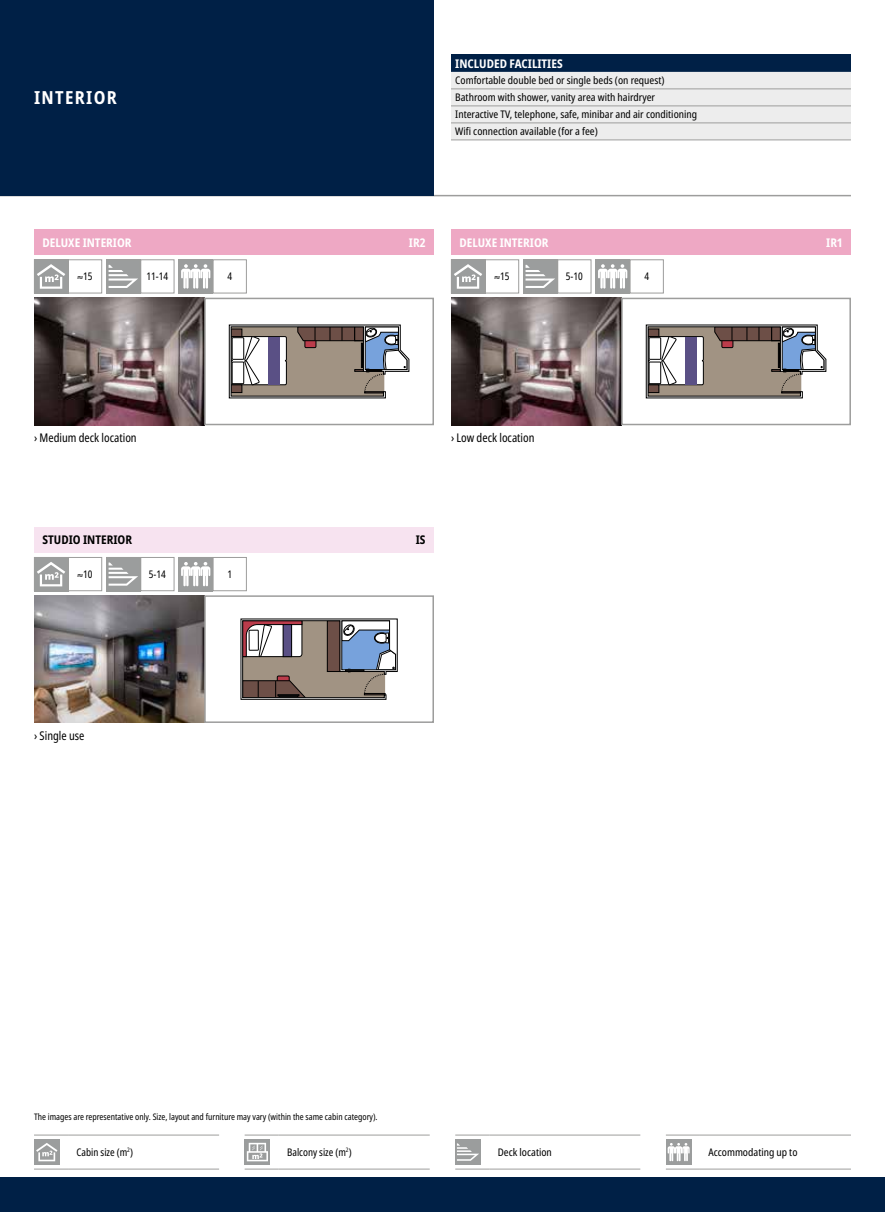
<style>
.page{position:relative;width:885px;height:1212px;background:#fff}
.page>*{position:absolute;margin:0;border:0;box-sizing:border-box;transform-origin:0 0}
.t1{font:700 condensed 18px "Noto Sans";letter-spacing:.075em;color:#fff}
.t2{font:700 condensed 12px "Noto Sans";color:#fff}
.t3{font:condensed 12px "Noto Sans";color:#000;scale:.95 1}
.t4{font:700 condensed 12px "Noto Sans";color:#000}
.t5{font:condensed 10.5px/17.1px "Noto Sans";color:#000}
.t6{font:condensed 10.5px "Noto Sans";color:#000;scale:.95 1}
.t7{font:condensed 9px "Noto Sans";color:#000;scale:.95 1}
</style>
<div class="page">
<img style="left:34px;top:595px;width:170px;height:128px">
<img style="left:451px;top:298px;width:170px;height:127px">
<svg style="left:241px;top:619px;width:156px;height:80px"></svg>
<div style="left:204px;top:595px;width:230px;height:128px;border:2px solid #9d9d9c"></div>
<svg style="left:646px;top:325px;width:180px;height:73px"></svg>
<div style="left:621px;top:298px;width:229px;height:127px;border:2px solid #9d9d9c"></div>
<img style="left:34px;top:298px;width:170px;height:127px">
<svg style="left:229px;top:325px;width:180px;height:73px"></svg>
<div style="left:204px;top:298px;width:230px;height:127px;border:2px solid #9d9d9c"></div>
<hr style="left:0;top:195px;width:850px;height:1px;background:#9d9d9c">
<div style="left:0;top:1178px;width:884px;height:34px;background:#002046"></div>
<div style="left:179px;top:259px;width:34px;height:34px;background:#9b9d9d"></div>
<svg style="left:181px;top:264px;width:29px;height:25px"></svg>
<div style="left:595px;top:259px;width:34px;height:34px;background:#9b9d9d"></div>
<svg style="left:598px;top:264px;width:29px;height:25px"></svg>
<div style="left:213px;top:259px;width:34px;height:34px;border:1px solid #9d9d9c"></div>
<div style="left:629px;top:259px;width:34px;height:34px;border:1px solid #9d9d9c"></div>
<div style="left:451px;top:259px;width:34px;height:34px;background:#9b9d9d"></div>
<svg style="left:454px;top:264px;width:28px;height:25px"></svg>
<div style="left:485px;top:259px;width:34px;height:34px;border:1px solid #9d9d9c"></div>
<div style="left:523px;top:259px;width:34px;height:34px;background:#9b9d9d"></div>
<svg style="left:525px;top:265px;width:30px;height:23px"></svg>
<div style="left:557px;top:259px;width:34px;height:34px;border:1px solid #9d9d9c"></div>
<div style="left:34px;top:259px;width:34px;height:34px;background:#9b9d9d"></div>
<svg style="left:37px;top:264px;width:28px;height:25px"></svg>
<div style="left:68px;top:259px;width:34px;height:34px;border:1px solid #9d9d9c"></div>
<div style="left:106px;top:259px;width:34px;height:34px;background:#9b9d9d"></div>
<svg style="left:109px;top:265px;width:29px;height:23px"></svg>
<div style="left:140px;top:259px;width:34px;height:34px;border:1px solid #9d9d9c"></div>
<div style="left:179px;top:557px;width:34px;height:34px;background:#9b9d9d"></div>
<svg style="left:181px;top:562px;width:29px;height:24px"></svg>
<div style="left:213px;top:557px;width:34px;height:34px;border:1px solid #9d9d9c"></div>
<div style="left:34px;top:557px;width:34px;height:34px;background:#9b9d9d"></div>
<svg style="left:37px;top:562px;width:28px;height:24px"></svg>
<div style="left:68px;top:557px;width:34px;height:34px;border:1px solid #9d9d9c"></div>
<div style="left:106px;top:557px;width:34px;height:34px;background:#9b9d9d"></div>
<svg style="left:109px;top:562px;width:29px;height:24px"></svg>
<div style="left:140px;top:557px;width:34px;height:34px;border:1px solid #9d9d9c"></div>
<hr style="left:884px;top:0;width:1px;height:196px;background:#002046">
<div style="left:0;top:0;width:434px;height:196px;background:#002046"></div>
<div style="left:34px;top:527px;width:400px;height:26px;background:#f7e3f0"></div>
<div style="left:451px;top:230px;width:399px;height:25px;background:#eea8c4"></div>
<div style="left:34px;top:230px;width:400px;height:25px;background:#eea8c4"></div>
<div style="left:451px;top:55px;width:399px;height:17px;background:#002046"></div>
<div style="left:451px;top:72px;width:399px;height:68px;background:#ededed"></div>
<hr style="left:451px;top:88px;width:399px;height:1px;background:#9d9d9c">
<hr style="left:451px;top:105px;width:399px;height:1px;background:#9d9d9c">
<hr style="left:451px;top:123px;width:399px;height:1px;background:#9d9d9c">
<hr style="left:451px;top:140px;width:399px;height:1px;background:#9d9d9c">
<hr style="left:34px;top:1135px;width:34px;height:1px;background:#9d9d9c">
<hr style="left:68px;top:1135px;width:151px;height:1px;background:#9d9d9c">
<hr style="left:34px;top:1169px;width:34px;height:1px;background:#9d9d9c">
<hr style="left:68px;top:1169px;width:151px;height:1px;background:#9d9d9c">
<div style="left:34px;top:1139px;width:26px;height:26px;background:#9b9d9d"></div>
<svg style="left:36px;top:1143px;width:21px;height:18px"></svg>
<hr style="left:244px;top:1135px;width:35px;height:1px;background:#9d9d9c">
<hr style="left:279px;top:1135px;width:150px;height:1px;background:#9d9d9c">
<hr style="left:244px;top:1169px;width:35px;height:1px;background:#9d9d9c">
<hr style="left:279px;top:1169px;width:150px;height:1px;background:#9d9d9c">
<svg style="left:244px;top:1139px;width:26px;height:26px"></svg>
<svg style="left:247px;top:1143px;width:21px;height:18px"></svg>
<hr style="left:455px;top:1135px;width:34px;height:1px;background:#9d9d9c">
<hr style="left:489px;top:1135px;width:151px;height:1px;background:#9d9d9c">
<hr style="left:455px;top:1169px;width:34px;height:1px;background:#9d9d9c">
<hr style="left:489px;top:1169px;width:151px;height:1px;background:#9d9d9c">
<div style="left:455px;top:1139px;width:25px;height:26px;background:#9b9d9d"></div>
<svg style="left:457px;top:1143px;width:22px;height:18px"></svg>
<hr style="left:665px;top:1135px;width:34px;height:1px;background:#9d9d9c">
<hr style="left:699px;top:1135px;width:151px;height:1px;background:#9d9d9c">
<hr style="left:665px;top:1169px;width:34px;height:1px;background:#9d9d9c">
<hr style="left:699px;top:1169px;width:151px;height:1px;background:#9d9d9c">
<div style="left:665px;top:1139px;width:26px;height:26px;background:#9b9d9d"></div>
<svg style="left:667px;top:1143px;width:22px;height:18px"></svg>
<h1 class="t1" style="left:34px;top:85px;width:84px">INTERIOR</h1>
<p class="t2" style="left:455px;top:55px;width:109px">INCLUDED FACILITIES</p>
<p class="t5" style="left:455px;top:72px;width:243px">Comfortable double bed or single beds (on request)<br>Bathroom with shower, vanity area with hairdryer Interactive TV, telephone, safe, minibar and air conditioning Wifi connection available (for a fee)</p>
<p class="t2" style="left:43px;top:234px;width:91px">DELUXE INTERIOR</p>
<p class="t2" style="left:409px;top:234px;width:18px">IR2</p>
<p class="t2" style="left:459px;top:234px;width:91px">DELUXE INTERIOR</p>
<p class="t2" style="left:826px;top:234px;width:18px">IR1</p>
<p class="t6" style="left:78px;top:269px;width:17px">≈15</p>
<p class="t6" style="left:146px;top:269px;width:24px">11-14</p>
<p class="t6" style="left:227px;top:269px;width:6px">4</p>
<p class="t6" style="left:494px;top:269px;width:17px">≈15</p>
<p class="t6" style="left:566px;top:269px;width:19px">5-10</p>
<p class="t6" style="left:644px;top:269px;width:6px">4</p>
<p class="t3" style="left:34px;top:430px;width:110px">› Medium deck location</p>
<p class="t3" style="left:451px;top:430px;width:89px">› Low deck location</p>
<p class="t4" style="left:43px;top:531px;width:91px">STUDIO INTERIOR</p>
<p class="t4" style="left:415px;top:531px;width:11px">IS</p>
<p class="t6" style="left:78px;top:567px;width:17px">≈10</p>
<p class="t6" style="left:149px;top:567px;width:19px">5-14</p>
<p class="t6" style="left:227px;top:567px;width:6px">1</p>
<p class="t3" style="left:34px;top:727px;width:54px">› Single use</p>
<p class="t7" style="left:34px;top:1110px;width:363px">The images are representative only. Size, layout and furniture may vary (within the same cabin category).</p>
<p class="t6" style="left:77px;top:1145px;width:61px">Cabin size (m<sup>2</sup>)</p>
<p class="t6" style="left:287px;top:1145px;width:69px">Balcony size (m<sup>2</sup>)</p>
<p class="t5" style="left:497px;top:1144px;width:56px">Deck location</p>
<p class="t5" style="left:708px;top:1144px;width:91px">Accommodating up to</p>
</div>
